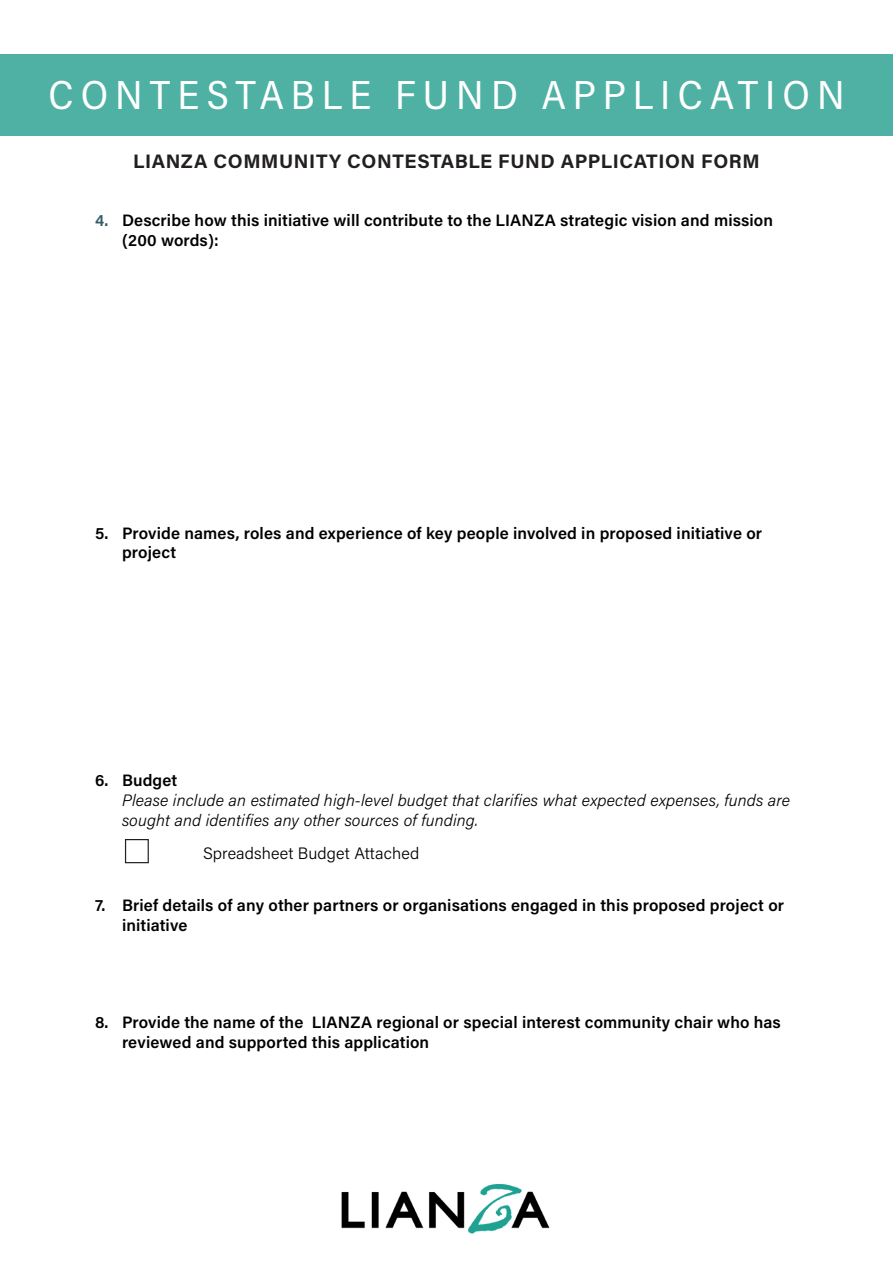
<style>
.page{position:relative;width:893px;height:1263px;background:#fff}
.page>*{position:absolute;margin:0;border:0;box-sizing:border-box;transform-origin:0 0}
.body{font:40.5px "Acumin Pro Semi Cond";letter-spacing:.175em;color:#fff}
.t1{font:700 19.5px "Acumin Pro";letter-spacing:.03em;color:#231f20}
.body-2{font:600 16.5px/19.8px "Acumin Pro";letter-spacing:.01em;color:#000}
.body-3{font:italic 300 16.5px/19.8px "Acumin Pro";letter-spacing:.01em;color:#000}
.body-4{font:300 16.5px "Acumin Pro";letter-spacing:.01em;color:#000}
.s1{color:#305c65}
.s2{font-weight:600;font-style:normal}
</style>
<div class="page">
<img style="left:341px;top:1184px;width:209px;height:50px">
<div style="left:0;top:54px;width:893px;height:82px;background:#4fb1a4"></div>
<div style="left:125px;top:839px;width:24px;height:24px;border:1px solid #231f20"></div>
<p class="body" style="left:49px;top:66px;width:798px">CONTESTABLE FUND APPLICATION</p>
<p class="t1" style="left:133px;top:148px;width:628px">LIANZA COMMUNITY CONTESTABLE FUND APPLICATION FORM</p>
<p class="body-2" style="left:122px;top:209px;width:653px;text-indent:-27px"><span class="s1">4.</span> Describe how this initiative will contribute to the LIANZA strategic vision and mission (200 words):</p>
<p class="body-2" style="left:122px;top:522px;width:642px;text-indent:-27px">5. Provide names, roles and experience of key people involved in proposed initiative or project</p>
<p class="body-3" style="left:122px;top:770px;width:670px;text-indent:-27px"><span class="s2">6. Budget<br></span>Please include an estimated high-level budget that clarifies what expected expenses, funds are sought and identifies any other sources of funding.</p>
<p class="body-4" style="left:203px;top:841px;width:218px">Spreadsheet Budget Attached</p>
<p class="body-2" style="left:122px;top:894px;width:664px;text-indent:-27px">7. Brief details of any other partners or organisations engaged in this proposed project or initiative</p>
<p class="body-2" style="left:122px;top:1012px;width:660px;text-indent:-27px">8. Provide the name of the LIANZA regional or special interest community chair who has reviewed and supported this application</p>
</div>
